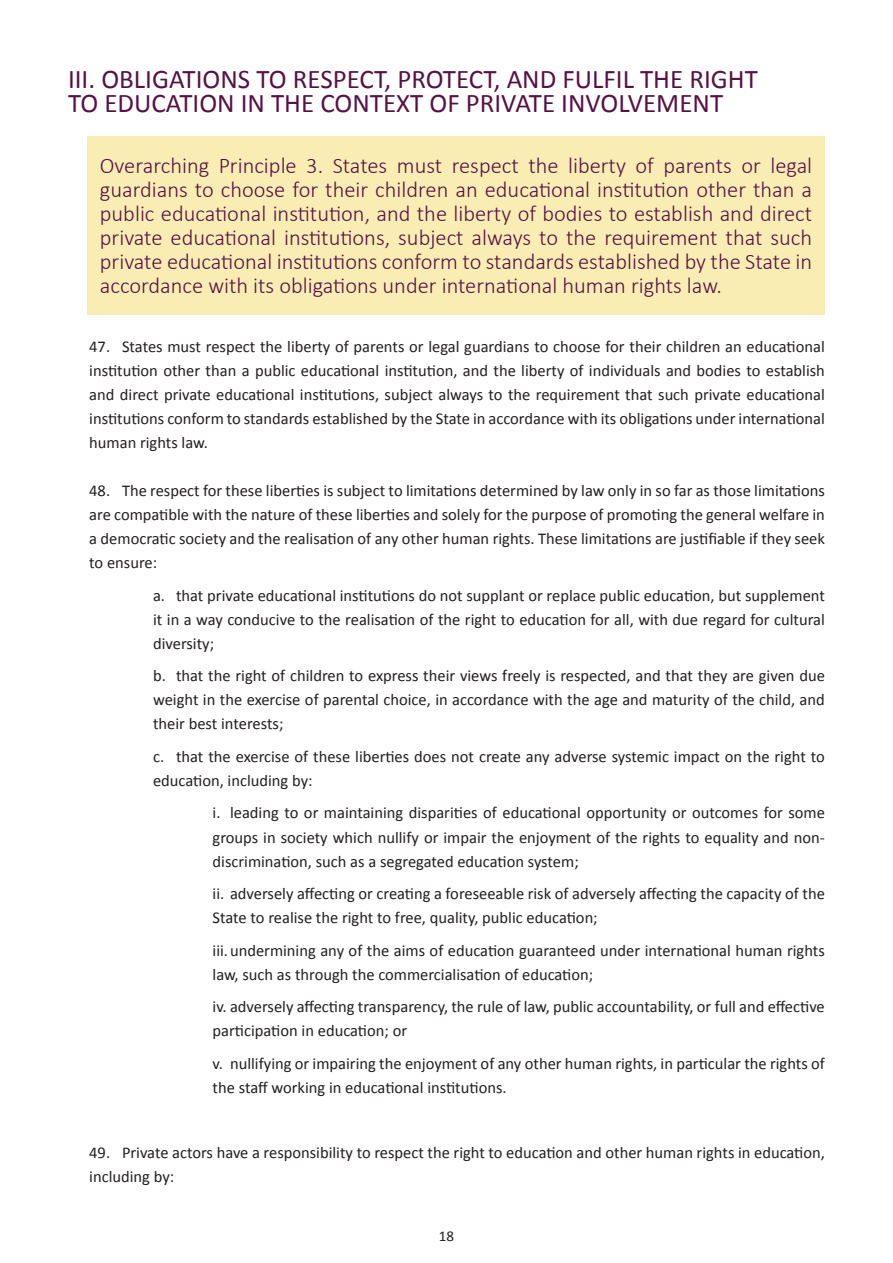
<style>
.page{position:relative;width:893px;height:1263px;background:#fff}
.page>*{position:absolute;margin:0;border:0;box-sizing:border-box;transform-origin:0 0}
.t1{font:27px/24px "Calibri";color:#581144}
.t2{font:300 22.5px/24px "Calibri";color:#581144;text-align:justify}
.t3{font:16.5px/24px "Calibri";color:#231f20}
.t4{font:15px "Calibri";color:#231f20}
</style>
<div class="page">
<div style="left:87px;top:136px;width:738px;height:179px;background:#faedb4"></div>
<h1 class="t1" style="left:68px;top:67px;width:691px">III. OBLIGATIONS TO RESPECT, PROTECT, AND FULFIL THE RIGHT<br>TO EDUCATION IN THE CONTEXT OF PRIVATE INVOLVEMENT</h1>
<p class="t2" style="left:100px;top:153px;width:714px">Overarching Principle 3. States must respect the liberty of parents or legal guardians to choose for their children an educational institution other than a public educational institution, and the liberty of bodies to establish and direct private educational institutions, subject always to the requirement that such private educational institutions conform to standards established by the State in accordance with its obligations under international human rights law.</p>
<p class="t3" style="left:89px;top:335px;width:737px;text-align:justify">47. States must respect the liberty of parents or legal guardians to choose for their children an educational institution other than a public educational institution, and the liberty of individuals and bodies to establish and direct private educational institutions, subject always to the requirement that such private educational institutions conform to standards established by the State in accordance with its obligations under international human rights law.</p>
<p class="t3" style="left:89px;top:479px;width:737px;text-align:justify">48. The respect for these liberties is subject to limitations determined by law only in so far as those limitations are compatible with the nature of these liberties and solely for the purpose of promoting the general welfare in a democratic society and the realisation of any other human rights. These limitations are justifiable if they seek to ensure:</p>
<p class="t3" style="left:153px;top:583px;width:673px;text-align:justify">a. that private educational institutions do not supplant or replace public education, but supplement it in a way conducive to the realisation of the right to education for all, with due regard for cultural diversity;</p>
<p class="t3" style="left:153px;top:664px;width:673px;text-align:justify">b. that the right of children to express their views freely is respected, and that they are given due weight in the exercise of parental choice, in accordance with the age and maturity of the child, and their best interests;</p>
<p class="t3" style="left:153px;top:744px;width:673px">c. that the exercise of these liberties does not create any adverse systemic impact on the right to education, including by:</p>
<p class="t3" style="left:213px;top:801px;width:614px;text-align:justify">i. leading to or maintaining disparities of educational opportunity or outcomes for some groups in society which nullify or impair the enjoyment of the rights to equality and non&shy;discrimination, such as a segregated education system;</p>
<p class="t3" style="left:213px;top:881px;width:614px">ii. adversely affecting or creating a foreseeable risk of adversely affecting the capacity of the<br>State to realise the right to free, quality, public education;</p>
<p class="t3" style="left:213px;top:938px;width:614px">iii. undermining any of the aims of education guaranteed under international human rights law, such as through the commercialisation of education;</p>
<p class="t3" style="left:213px;top:995px;width:614px">iv. adversely affecting transparency, the rule of law, public accountability, or full and effective participation in education; or</p>
<p class="t3" style="left:213px;top:1051px;width:614px">v. nullifying or impairing the enjoyment of any other human rights, in particular the rights of the staff working in educational institutions.</p>
<p class="t3" style="left:89px;top:1140px;width:737px">49. Private actors have a responsibility to respect the right to education and other human rights in education, including by:</p>
<p class="t4" style="left:439px;top:1226px;width:17px">18</p>
</div>
